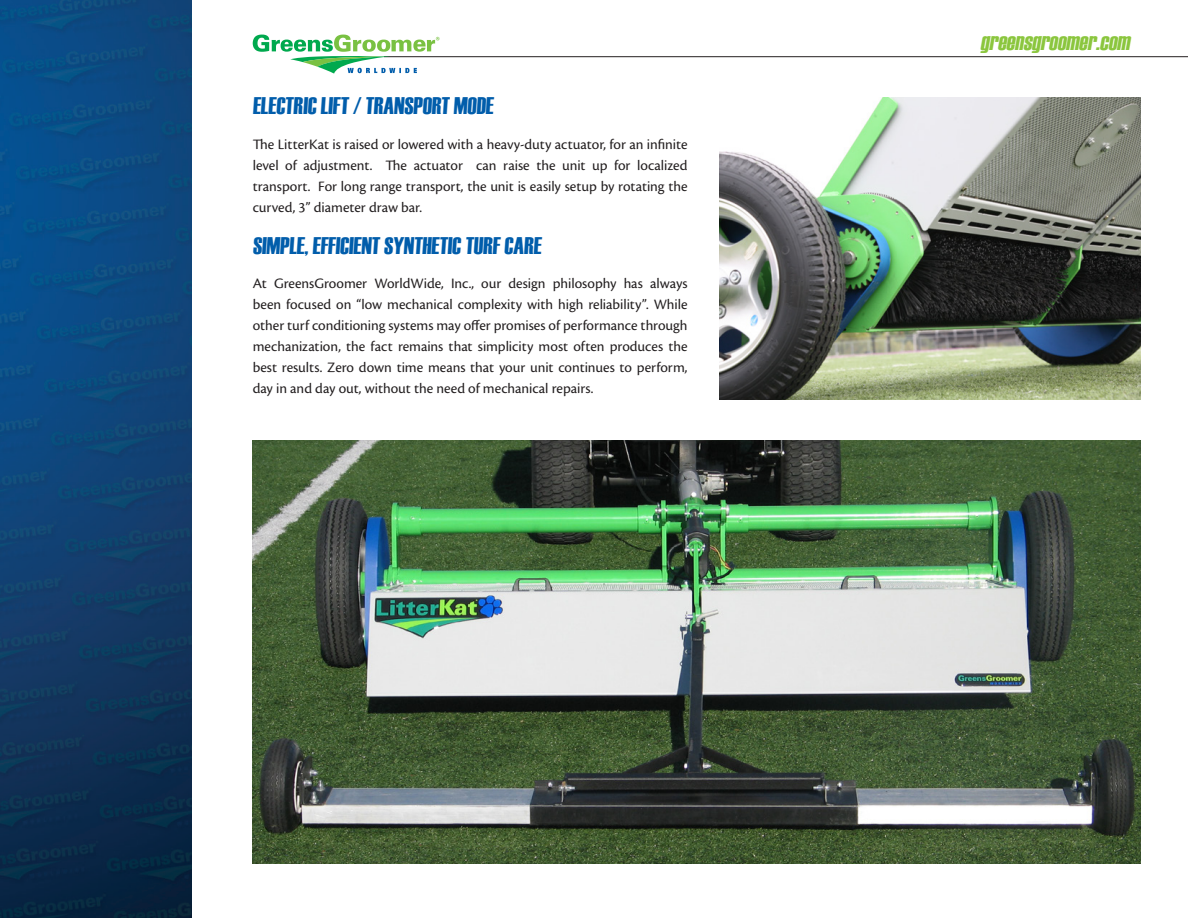
<style>
.page{position:relative;width:1188px;height:918px;background:#fff}
.page>*{position:absolute;margin:0;border:0;box-sizing:border-box;transform-origin:0 0}
.t1{font:24px "Haettenschweiler";color:#015dab}
.t2{font:italic 24px "Haettenschweiler";color:#8bc63e}
.t3{font:15px/21px "Cronos Pro";color:#231f20;text-align:justify}
</style>
<div class="page">
<img style="left:253px;top:441px;width:887px;height:423px">
<hr style="left:384px;top:56px;width:804px;height:1px;background:#231f20">
<svg style="left:253px;top:35px;width:187px;height:38px"></svg>
<img style="left:0;top:0;width:192px;height:918px">
<img style="left:719px;top:97px;width:421px;height:303px">
<p class="t1" style="left:253px;top:89px;width:244px">ELECTRIC LIFT / TRANSPORT MODE</p>
<p class="t3" style="left:253px;top:133px;width:436px">The LitterKat is raised or lowered with a heavy-duty actuator, for an infinite level of adjustment. The actuator can raise the unit up for localized transport. For long range transport, the unit is easily setup by rotating the curved, 3” diameter draw bar.</p>
<p class="t1" style="left:253px;top:229px;width:292px">SIMPLE, EFFICIENT SYNTHETIC TURF CARE</p>
<p class="t3" style="left:253px;top:273px;width:436px">At GreensGroomer WorldWide, Inc., our design philosophy has always been focused on “low mechanical complexity with high reliability”. While other turf conditioning systems may offer promises of performance through mechanization, the fact remains that simplicity most often produces the best results. Zero down time means that your unit continues to perform, day in and day out, without the need of mechanical repairs.</p>
<p class="t2" style="left:980px;top:26px;width:157px">greensgroomer.com</p>
</div>
